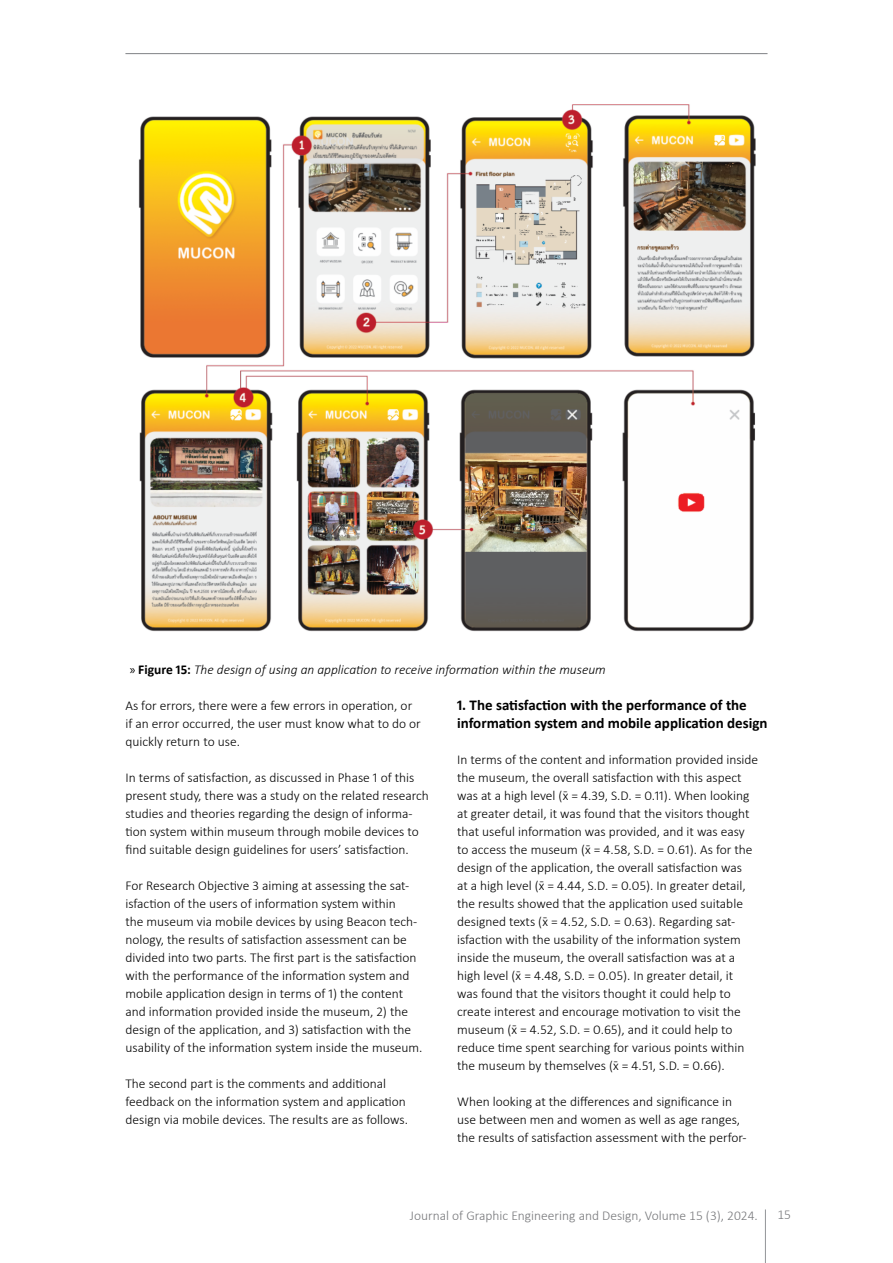
<style>
.page{position:relative;width:893px;height:1263px;background:#fff}
.page>*{position:absolute;margin:0;border:0;box-sizing:border-box;transform-origin:0 0}
.t1{font:700 15px/18px "Calibri";color:#000}
.t2{font:300 13.5px/18px "Calibri";color:#000}
.t3{font:italic 300 13.5px "Calibri";color:#000}
.t4{font:300 13.5px "Calibri";color:#77787b}
.s1{font-family:"Myriad Pro";font-weight:400;font-style:normal}
.s2{font-weight:700;font-style:normal}
</style>
<div class="page">
<hr style="left:765px;top:1209px;width:1px;height:54px;background:#939598">
<hr style="left:125px;top:53px;width:642px;height:1px;background:#808285">
<img style="left:138px;top:104px;width:618px;height:528px">
<p class="t3" style="left:130px;top:661px;width:478px"><span class="s1">»</span> <span class="s2">Figure 15:</span> The design of using an application to receive information within the museum</p>
<p class="t2" style="left:125px;top:696px;width:297px">As for errors, there were a few errors in operation, or if an error occurred, the user must know what to do or quickly return to use.</p>
<p class="t2" style="left:125px;top:768px;width:305px">In terms of satisfaction, as discussed in Phase 1 of this present study, there was a study on the related research studies and theories regarding the design of informa&shy;tion system within museum through mobile devices to find suitable design guidelines for users’ satisfaction.</p>
<p class="t2" style="left:125px;top:876px;width:299px">For Research Objective 3 aiming at assessing the sat&shy;isfaction of the users of information system within<br>the museum via mobile devices by using Beacon tech&shy;nology, the results of satisfaction assessment can be divided into two parts. The first part is the satisfaction with the performance of the information system and mobile application design in terms of 1) the content and information provided inside the museum, 2) the design of the application, and 3) satisfaction with the usability of the information system inside the museum.</p>
<p class="t2" style="left:125px;top:1074px;width:284px">The second part is the comments and additional feedback on the information system and application design via mobile devices. The results are as follows.</p>
<p class="t1" style="left:457px;top:696px;width:312px">1. The satisfaction with the performance of the information system and mobile application design</p>
<p class="t2" style="left:457px;top:750px;width:303px">In terms of the content and information provided inside the museum, the overall satisfaction with this aspect was at a high level (x = 4.39, S.D. = 0.11). When looking</p>
<p class="t2" style="left:457px;top:787px;width:297px;text-indent:111px">̄<br>at greater detail, it was found that the visitors thought that useful information was provided, and it was easy to access the museum (x = 4.58, S.D. = 0.61). As for the</p>
<p class="t2" style="left:457px;top:841px;width:290px;text-indent:134px">̄<br>design of the application, the overall satisfaction was at a high level (x = 4.44, S.D. = 0.05). In greater detail,</p>
<p class="t2" style="left:457px;top:877px;width:287px;text-indent:88px">̄<br>the results showed that the application used suitable designed texts (x = 4.52, S.D. = 0.63). Regarding sat-</p>
<p class="t2" style="left:457px;top:913px;width:285px;text-indent:91px">̄<br>isfaction with the usability of the information system inside the museum, the overall satisfaction was at a high level (x = 4.48, S.D. = 0.05). In greater detail, it</p>
<p class="t2" style="left:457px;top:967px;width:285px;text-indent:64px">̄<br>was found that the visitors thought it could help to create interest and encourage motivation to visit the museum (x = 4.52, S.D. = 0.65), and it could help to</p>
<p class="t2" style="left:457px;top:1021px;width:289px;text-indent:60px">̄<br>reduce time spent searching for various points within the museum by themselves (x = 4.51, S.D. = 0.66).</p>
<p class="t2" style="left:619px;top:1056px;width:7px">̄</p>
<p class="t2" style="left:457px;top:1092px;width:291px">When looking at the differences and significance in use between men and women as well as age ranges, the results of satisfaction assessment with the perfor-</p>
<p class="t4" style="left:410px;top:1207px;width:350px">Journal of Graphic Engineering and Design, Volume 15 (3), 2024.</p>
<p class="t4" style="left:777px;top:1206px;width:15px">15</p>
</div>
